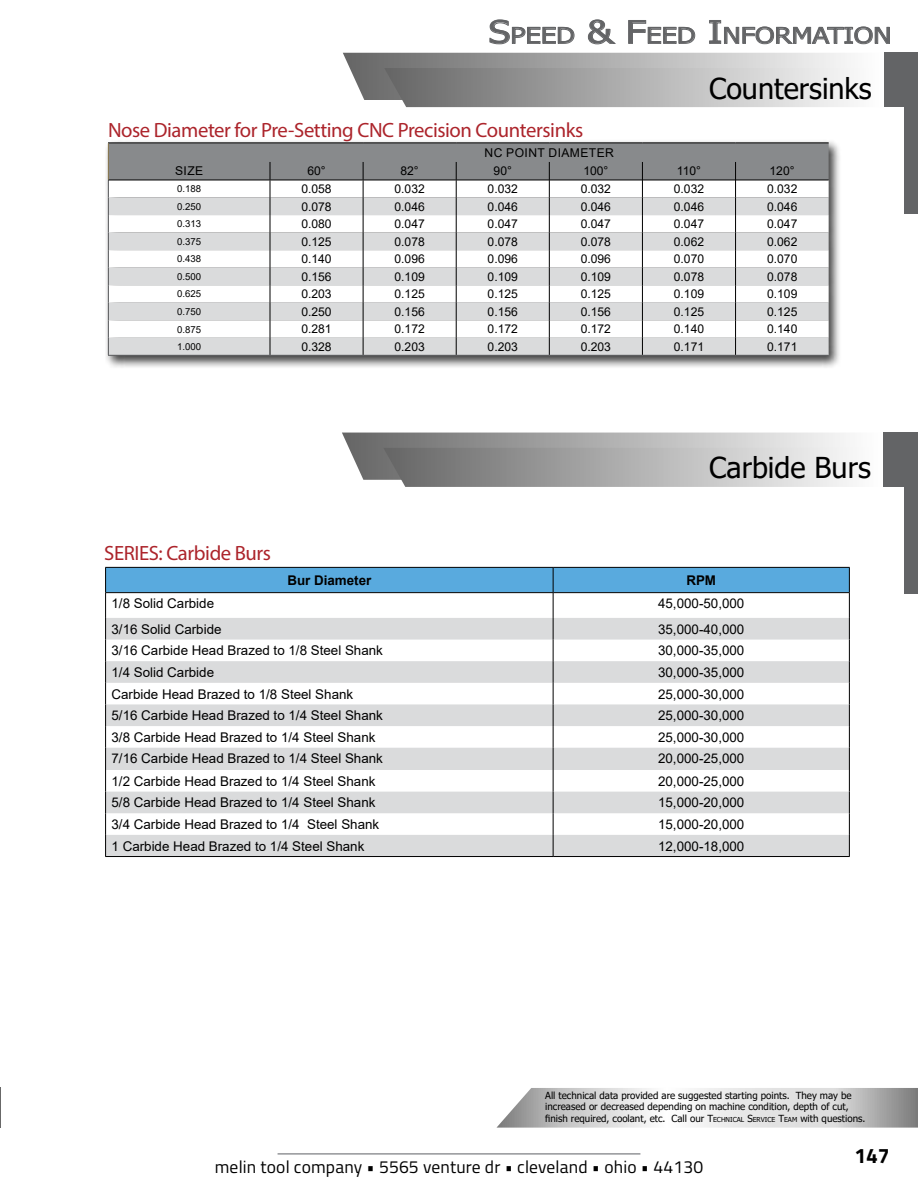
<style>
.page{position:relative;width:918px;height:1188px;background:#fff}
.page>*{position:absolute;margin:0;border:0;box-sizing:border-box;transform-origin:0 0}
.t1{font:28.8px "Tahoma";color:#000}
.t2{font:21.9px "Tahoma";color:#636466;scale:1.25 1}
.t3{font:700 21px "Titillium";color:#000}
.t4{font:20.7px "Myriad Pro";letter-spacing:-.02em;color:#ac242b}
.t5{font:17.55px "Titillium";letter-spacing:.01em;color:#000}
.t6{font:13.35px "Arial";color:#000}
.t7{font:700 13.35px "Arial";color:#000}
.t8{font:12.15px "Arial";color:#000}
.t9{font:12.15px "Arial";letter-spacing:.035em;color:#000}
.t10{font:9.75px/11.7px "Tahoma";color:#000}
.t11{font:9.6px "Arial";color:#000}
.s1{font-size:31.35px}
.s2{font-style:inherit}
.s3{font-size:6.9px}
</style>
<div class="page">
<hr style="left:278px;top:1153px;width:362px;height:2px;background:#939598">
<svg style="left:489px;top:19px;width:86px;height:26px"></svg>
<svg style="left:588px;top:19px;width:28px;height:26px"></svg>
<svg style="left:628px;top:20px;width:68px;height:24px"></svg>
<svg style="left:709px;top:20px;width:181px;height:25px"></svg>
<svg style="left:343px;top:53px;width:507px;height:54px;background:#aeaeae"></svg>
<div style="left:884px;top:52px;width:34px;height:55px;background:#636466"></div>
<div style="left:905px;top:52px;width:13px;height:162px;background:#636466"></div>
<svg style="left:105px;top:567px;width:745px;height:289px"></svg>
<hr style="left:105px;top:856px;width:448px;height:1px;background:#000">
<hr style="left:553px;top:856px;width:297px;height:1px;background:#000">
<hr style="left:0;top:1088px;width:1px;height:40px;background:#686868">
<div style="left:105px;top:139px;width:736px;height:230px;background:#000;opacity:.75"></div>
<hr style="left:108px;top:142px;width:162px;height:1px;background:#000">
<hr style="left:270px;top:142px;width:93px;height:1px;background:#000">
<hr style="left:363px;top:142px;width:93px;height:1px;background:#000">
<hr style="left:456px;top:142px;width:93px;height:1px;background:#000">
<hr style="left:549px;top:142px;width:93px;height:1px;background:#000">
<hr style="left:642px;top:142px;width:94px;height:1px;background:#000">
<hr style="left:736px;top:142px;width:93px;height:1px;background:#000">
<svg style="left:108px;top:143px;width:721px;height:212px"></svg>
<hr style="left:108px;top:355px;width:162px;height:1px;background:#58595b">
<hr style="left:270px;top:355px;width:93px;height:1px;background:#58595b">
<hr style="left:363px;top:355px;width:93px;height:1px;background:#58595b">
<hr style="left:456px;top:355px;width:93px;height:1px;background:#58595b">
<hr style="left:549px;top:355px;width:93px;height:1px;background:#58595b">
<hr style="left:642px;top:355px;width:94px;height:1px;background:#58595b">
<hr style="left:736px;top:355px;width:93px;height:1px;background:#58595b">
<svg style="left:342px;top:433px;width:542px;height:54px;background:#b2b2b2"></svg>
<div style="left:884px;top:432px;width:34px;height:55px;background:#636466"></div>
<div style="left:904px;top:432px;width:14px;height:162px;background:#636466"></div>
<svg style="left:496px;top:1088px;width:422px;height:40px"></svg>
<h2 class="t2" style="left:489px;top:22px;width:324px"><span class="s1">S</span>PEED <span class="s1">&amp; F</span>EED <span class="s1">I</span>NFORMATION</h2>
<h3 class="t4" style="left:108px;top:117px;width:477px">Nose Diameter for Pre-Setting CNC Precision Countersinks</h3>
<p class="t9" style="left:485px;top:146px;width:131px">NC POINT DIAMETER</p>
<h1 class="t1" style="left:709px;top:70px;width:164px">Countersinks</h1>
<p class="t8" style="left:175px;top:164px;width:30px">SIZE</p>
<p class="t8" style="left:307px;top:164px;width:20px">60°</p>
<p class="t8" style="left:401px;top:164px;width:20px">82°</p>
<p class="t8" style="left:494px;top:164px;width:20px">90°</p>
<p class="t8" style="left:583px;top:164px;width:27px">100°</p>
<p class="t8" style="left:677px;top:164px;width:26px">110°</p>
<p class="t8" style="left:770px;top:164px;width:27px">120°</p>
<p class="t11" style="left:177px;top:184px;width:26px">0.188</p>
<p class="t8" style="left:301px;top:182px;width:32px">0.058</p>
<p class="t8" style="left:395px;top:182px;width:32px">0.032</p>
<p class="t8" style="left:488px;top:182px;width:32px">0.032</p>
<p class="t8" style="left:581px;top:182px;width:32px">0.032</p>
<p class="t8" style="left:674px;top:182px;width:32px">0.032</p>
<p class="t8" style="left:767px;top:182px;width:32px">0.032</p>
<p class="t11" style="left:177px;top:201px;width:26px">0.250</p>
<p class="t8" style="left:301px;top:200px;width:32px">0.078</p>
<p class="t8" style="left:395px;top:200px;width:32px">0.046</p>
<p class="t8" style="left:488px;top:200px;width:32px">0.046</p>
<p class="t8" style="left:581px;top:200px;width:32px">0.046</p>
<p class="t8" style="left:674px;top:200px;width:32px">0.046</p>
<p class="t8" style="left:767px;top:200px;width:32px">0.046</p>
<p class="t11" style="left:177px;top:219px;width:26px">0.313</p>
<p class="t8" style="left:301px;top:217px;width:32px">0.080</p>
<p class="t8" style="left:395px;top:217px;width:32px">0.047</p>
<p class="t8" style="left:488px;top:217px;width:32px">0.047</p>
<p class="t8" style="left:581px;top:217px;width:32px">0.047</p>
<p class="t8" style="left:674px;top:217px;width:32px">0.047</p>
<p class="t8" style="left:767px;top:217px;width:32px">0.047</p>
<p class="t11" style="left:177px;top:236px;width:26px">0.375</p>
<p class="t8" style="left:301px;top:235px;width:32px">0.125</p>
<p class="t8" style="left:395px;top:235px;width:32px">0.078</p>
<p class="t8" style="left:488px;top:235px;width:32px">0.078</p>
<p class="t8" style="left:581px;top:235px;width:32px">0.078</p>
<p class="t8" style="left:674px;top:235px;width:32px">0.062</p>
<p class="t8" style="left:767px;top:235px;width:32px">0.062</p>
<p class="t11" style="left:177px;top:254px;width:26px">0.438</p>
<p class="t8" style="left:301px;top:252px;width:32px">0.140</p>
<p class="t8" style="left:395px;top:252px;width:32px">0.096</p>
<p class="t8" style="left:488px;top:252px;width:32px">0.096</p>
<p class="t8" style="left:581px;top:252px;width:32px">0.096</p>
<p class="t8" style="left:674px;top:252px;width:32px">0.070</p>
<p class="t8" style="left:767px;top:252px;width:32px">0.070</p>
<p class="t11" style="left:177px;top:271px;width:26px">0.500</p>
<p class="t8" style="left:301px;top:270px;width:32px">0.156</p>
<p class="t8" style="left:395px;top:270px;width:32px">0.109</p>
<p class="t8" style="left:488px;top:270px;width:32px">0.109</p>
<p class="t8" style="left:581px;top:270px;width:32px">0.109</p>
<p class="t8" style="left:674px;top:270px;width:32px">0.078</p>
<p class="t8" style="left:767px;top:270px;width:32px">0.078</p>
<p class="t11" style="left:177px;top:289px;width:26px">0.625</p>
<p class="t8" style="left:301px;top:287px;width:32px">0.203</p>
<p class="t8" style="left:395px;top:287px;width:32px">0.125</p>
<p class="t8" style="left:488px;top:287px;width:32px">0.125</p>
<p class="t8" style="left:581px;top:287px;width:32px">0.125</p>
<p class="t8" style="left:674px;top:287px;width:32px">0.109</p>
<p class="t8" style="left:767px;top:287px;width:32px">0.109</p>
<p class="t11" style="left:177px;top:306px;width:26px">0.750</p>
<p class="t8" style="left:301px;top:305px;width:32px">0.250</p>
<p class="t8" style="left:395px;top:305px;width:32px">0.156</p>
<p class="t8" style="left:488px;top:305px;width:32px">0.156</p>
<p class="t8" style="left:581px;top:305px;width:32px">0.156</p>
<p class="t8" style="left:674px;top:305px;width:32px">0.125</p>
<p class="t8" style="left:767px;top:305px;width:32px">0.125</p>
<p class="t11" style="left:177px;top:324px;width:26px">0.875</p>
<p class="t8" style="left:301px;top:322px;width:32px">0.281</p>
<p class="t8" style="left:395px;top:322px;width:32px">0.172</p>
<p class="t8" style="left:488px;top:322px;width:32px">0.172</p>
<p class="t8" style="left:581px;top:322px;width:32px">0.172</p>
<p class="t8" style="left:674px;top:322px;width:32px">0.140</p>
<p class="t8" style="left:767px;top:322px;width:32px">0.140</p>
<p class="t11" style="left:177px;top:341px;width:26px">1.000</p>
<p class="t8" style="left:301px;top:340px;width:32px">0.328</p>
<p class="t8" style="left:395px;top:340px;width:32px">0.203</p>
<p class="t8" style="left:488px;top:340px;width:32px">0.203</p>
<p class="t8" style="left:581px;top:340px;width:32px">0.203</p>
<p class="t8" style="left:674px;top:340px;width:32px">0.171</p>
<p class="t8" style="left:767px;top:340px;width:32px">0.171</p>
<h1 class="t1" style="left:709px;top:450px;width:163px">Carbide Burs</h1>
<h3 class="t4" style="left:104px;top:540px;width:168px">SERIES: Carbide Burs</h3>
<p class="t7" style="left:287px;top:573px;width:86px">Bur Diameter</p>
<p class="t7" style="left:686px;top:573px;width:31px">RPM</p>
<p class="t6" style="left:112px;top:596px;width:104px">1/8 Solid Carbide</p>
<p class="t6" style="left:658px;top:596px;width:88px">45,000-50,000</p>
<p class="t6" style="left:112px;top:622px;width:112px">3/16 Solid Carbide</p>
<p class="t6" style="left:658px;top:622px;width:88px">35,000-40,000</p>
<p class="t6" style="left:112px;top:643px;width:273px">3/16 Carbide Head Brazed to 1/8 Steel Shank</p>
<p class="t6" style="left:658px;top:643px;width:88px">30,000-35,000</p>
<p class="t6" style="left:112px;top:665px;width:104px">1/4 Solid Carbide</p>
<p class="t6" style="left:658px;top:665px;width:88px">30,000-35,000</p>
<p class="t6" style="left:112px;top:686px;width:243px">Carbide Head Brazed to 1/8 Steel Shank</p>
<p class="t6" style="left:658px;top:686px;width:88px">25,000-30,000</p>
<p class="t6" style="left:112px;top:708px;width:273px">5/16 Carbide Head Brazed to 1/4 Steel Shank</p>
<p class="t6" style="left:658px;top:708px;width:88px">25,000-30,000</p>
<p class="t6" style="left:112px;top:730px;width:266px">3/8 Carbide Head Brazed to 1/4 Steel Shank</p>
<p class="t6" style="left:658px;top:730px;width:88px">25,000-30,000</p>
<p class="t6" style="left:112px;top:751px;width:273px">7/16 Carbide Head Brazed to 1/4 Steel Shank</p>
<p class="t6" style="left:658px;top:751px;width:88px">20,000-25,000</p>
<p class="t6" style="left:112px;top:774px;width:266px">1/2 Carbide Head Brazed to 1/4 Steel Shank</p>
<p class="t6" style="left:658px;top:774px;width:88px">20,000-25,000</p>
<p class="t6" style="left:112px;top:795px;width:266px">5/8 Carbide Head Brazed to 1/4 Steel Shank</p>
<p class="t6" style="left:658px;top:795px;width:88px">15,000-20,000</p>
<p class="t6" style="left:112px;top:817px;width:269px">3/4 Carbide Head Brazed to 1/4 Steel Shank</p>
<p class="t6" style="left:658px;top:817px;width:88px">15,000-20,000</p>
<p class="t6" style="left:112px;top:839px;width:254px">1 Carbide Head Brazed to 1/4 Steel Shank</p>
<p class="t6" style="left:658px;top:839px;width:88px">12,000-18,000</p>
<p class="t10" style="left:545px;top:1089px;width:322px">All technical data provided are suggested starting points. They may be increased or decreased depending on machine condition, depth of cut, finish required, coolant, etc. Call our <span class="s2">T</span><span class="s3">ECHNICAL</span> <span class="s2">S</span><span class="s3">ERVICE</span> <span class="s2">T</span><span class="s3">EAM</span> with questions.</p>
<h3 class="t5" style="left:215px;top:1154px;width:490px">melin tool company • 5565 venture dr • cleveland • ohio • 44130</h3>
<h3 class="t3" style="left:854px;top:1139px;width:37px">147</h3>
</div>
